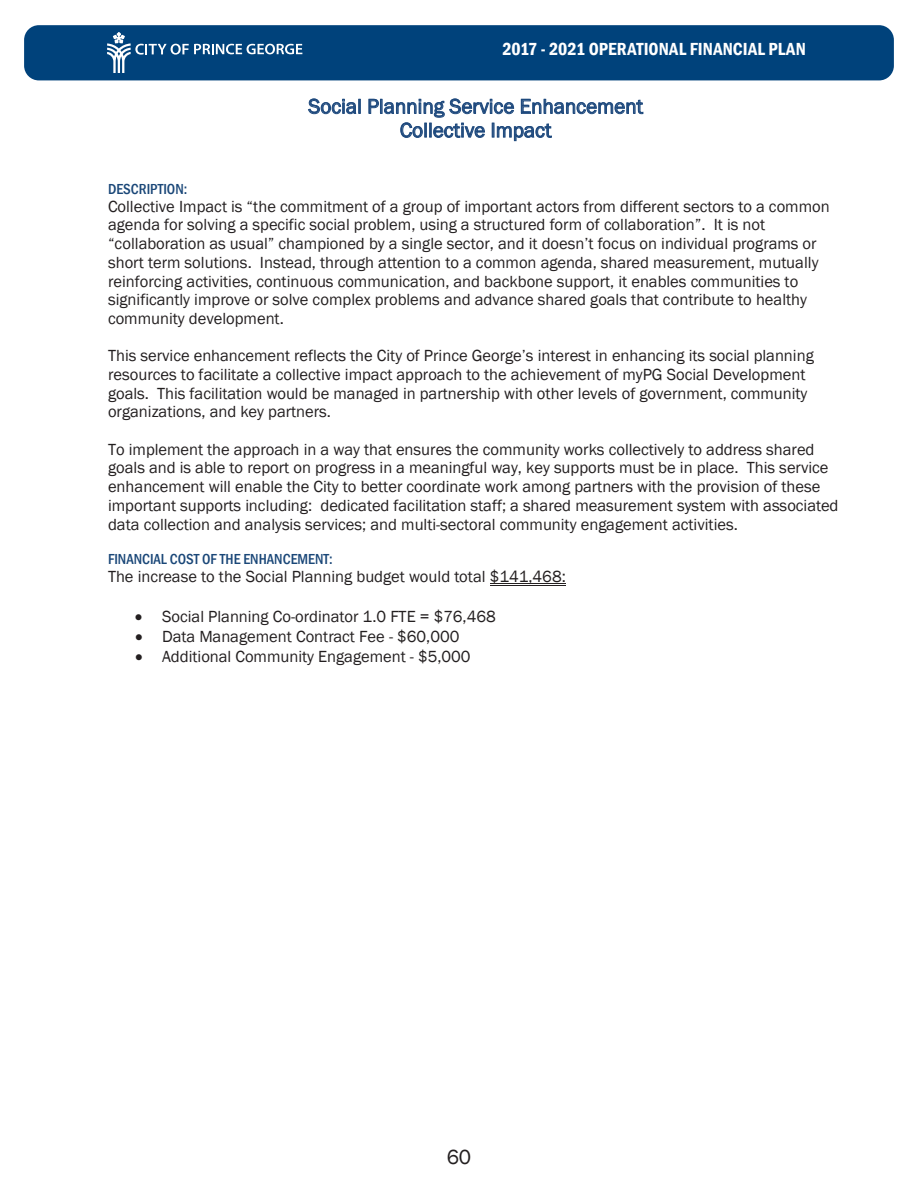
<style>
.page{position:relative;width:918px;height:1188px;background:#fff}
.page>*{position:absolute;margin:0;border:0;box-sizing:border-box;transform-origin:0 0}
.t1{font:21px/23.7px "Franklin Gothic";color:#1e497d;text-align:center}
.t2{font:21px "Franklin Gothic";color:#231f20}
.t3{font:600 condensed 18px "Franklin Gothic";color:#fff}
.t4{font:16.5px/18.8px "Franklin Gothic";color:#231f20}
.t5{font:500 condensed 15px "Franklin Gothic";color:#1a4778}
</style>
<div class="page">
<svg style="left:308px;top:98px;width:48px;height:16px"></svg>
<div style="left:358px;top:99px;width:3px;height:15px;border:1px solid #1e497d"></div>
<svg style="left:368px;top:98px;width:276px;height:43px"></svg>
<hr style="left:490px;top:583px;width:76px;height:1px;background:#231f20">
<hr style="left:490px;top:585px;width:76px;height:1px;background:#231f20">
<div style="left:24px;top:25px;width:870px;height:55px;background:#00427b;border-radius:15px"></div>
<svg style="left:107px;top:32px;width:195px;height:41px"></svg>
<p class="t3" style="left:502px;top:38px;width:305px">2017 - 2021 OPERATIONAL FINANCIAL PLAN</p>
<p class="t1" style="left:308px;top:94px;width:336px">Social Planning Service Enhancement<br>Collective Impact</p>
<p class="t5" style="left:108px;top:180px;width:81px">DESCRIPTION:</p>
<p class="t4" style="left:108px;top:197px;width:723px">Collective Impact is “the commitment of a group of important actors from different sectors to a common agenda for solving a specific social problem, using a structured form of collaboration”. It is not “collaboration as usual” championed by a single sector, and it doesn’t focus on individual programs or short term solutions. Instead, through attention to a common agenda, shared measurement, mutually reinforcing activities, continuous communication, and backbone support, it enables communities to significantly improve or solve complex problems and advance shared goals that contribute to healthy community development.</p>
<p class="t4" style="left:108px;top:346px;width:707px">This service enhancement reflects the City of Prince George’s interest in enhancing its social planning resources to facilitate a collective impact approach to the achievement of myPG Social Development goals. This facilitation would be managed in partnership with other levels of government, community organizations, and key partners.</p>
<p class="t4" style="left:108px;top:440px;width:732px">To implement the approach in a way that ensures the community works collectively to address shared goals and is able to report on progress in a meaningful way, key supports must be in place. This service enhancement will enable the City to better coordinate work among partners with the provision of these important supports including: dedicated facilitation staff; a shared measurement system with associated data collection and analysis services; and multi-sectoral community engagement activities.</p>
<p class="t5" style="left:108px;top:551px;width:226px">FINANCIAL COST OF THE ENHANCEMENT:</p>
<p class="t4" style="left:108px;top:567px;width:459px">The increase to the Social Planning budget would total $141,468:</p>
<p class="t4" style="left:162px;top:606px;width:335px;line-height:20.1px">Social Planning Co-ordinator 1.0 FTE = $76,468<br>Data Management Contract Fee - $60,000<br>Additional Community Engagement - $5,000</p>
<p class="t2" style="left:447px;top:1145px;width:26px">60</p>
</div>
